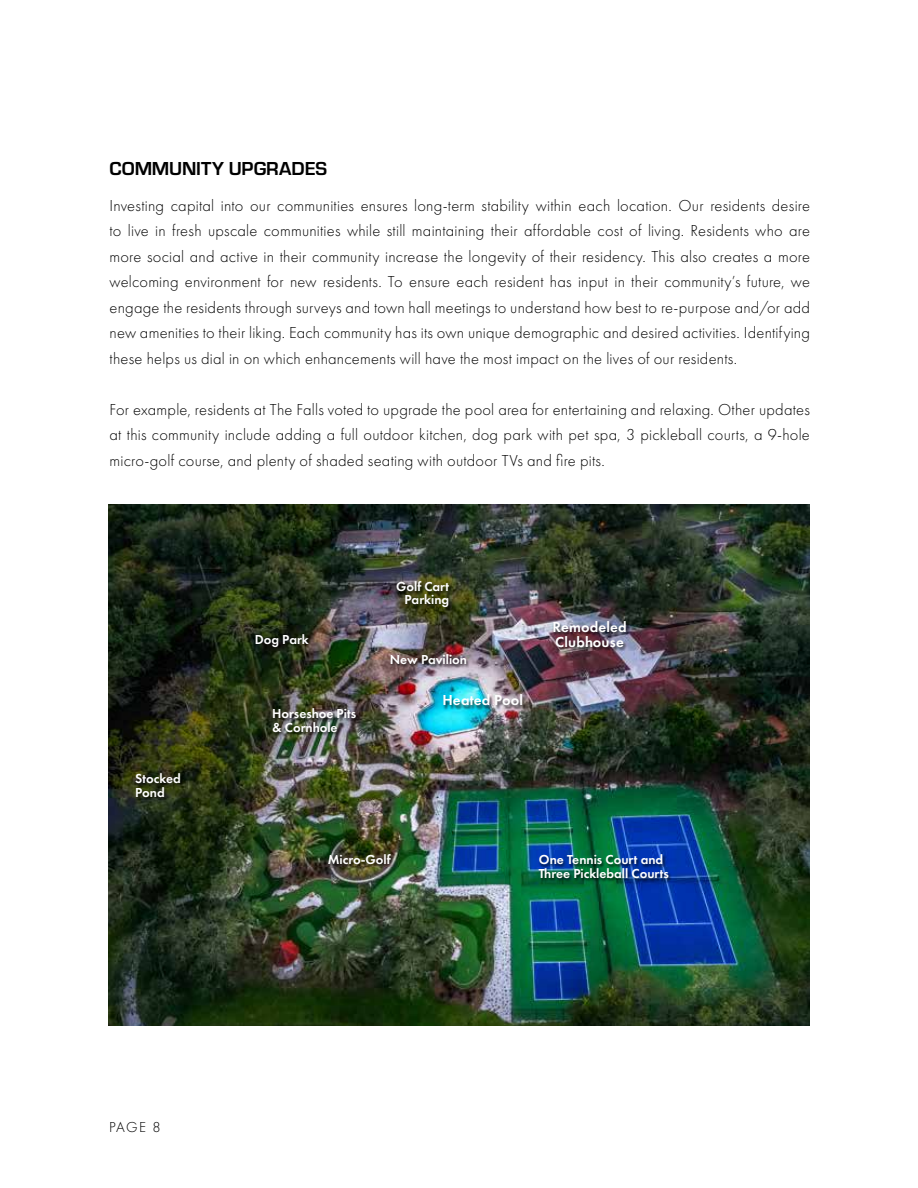
<style>
.page{position:relative;width:918px;height:1188px;background:#fff}
.page>*{position:absolute;margin:0;border:0;box-sizing:border-box;transform-origin:0 0}
.t1{font:700 19.5px "Eurostile";letter-spacing:-.005em;color:#000}
.t2{font:300 16.5px/25.5px "Futura PT";letter-spacing:.015em;color:#000;text-align:justify}
.t3{font:600 15px/15px "Futura PT";letter-spacing:.01em;color:#fff}
.t4{font:300 15px "Futura PT";color:#000}
.t5{font:600 13.5px/13.5px "Futura PT";color:#fff}
</style>
<div class="page">
<img style="left:108px;top:504px;width:702px;height:522px">
<div style="left:396px;top:581px;width:57px;height:32px;background:#000;opacity:.7"></div>
<div style="left:253px;top:632px;width:58px;height:17px;background:#000;opacity:.7"></div>
<div style="left:390px;top:654px;width:80px;height:15px;background:#000;opacity:.7"></div>
<div style="left:328px;top:855px;width:67px;height:14px;background:#000;opacity:.7"></div>
<div style="left:538px;top:855px;width:134px;height:28px;background:#000;opacity:.7"></div>
<div style="left:272px;top:709px;width:88px;height:28px;background:#000;opacity:.7"></div>
<div style="left:135px;top:774px;width:49px;height:28px;background:#000;opacity:.7"></div>
<div style="left:443px;top:695px;width:83px;height:16px;background:#000;opacity:.7"></div>
<div style="left:553px;top:621px;width:77px;height:31px;background:#000;opacity:.7"></div>
<p class="t1" style="left:110px;top:155px;width:219px">COMMUNITY UPGRADES</p>
<p class="t2" style="left:110px;top:193px;width:702px">Investing capital into our communities ensures long-term stability within each location. Our residents desire to live in fresh upscale communities while still maintaining their affordable cost of living. Residents who are more social and active in their community increase the longevity of their residency. This also creates a more welcoming environment for new residents. To ensure each resident has input in their community’s future, we engage the residents through surveys and town hall meetings to understand how best to re-purpose and/or add new amenities to their liking. Each community has its own unique demographic and desired activities. Identifying these helps us dial in on which enhancements will have the most impact on the lives of our residents.</p>
<p class="t2" style="left:110px;top:397px;width:702px">For example, residents at The Falls voted to upgrade the pool area for entertaining and relaxing. Other updates at this community include adding a full outdoor kitchen, dog park with pet spa, 3 pickleball courts, a 9-hole micro-golf course, and plenty of shaded seating with outdoor TVs and fire pits.</p>
<p class="t5" style="left:135px;top:772px;width:47px">Stocked<br>Pond</p>
<p class="t5" style="left:255px;top:632px;width:56px">Dog Park</p>
<p class="t5" style="left:272px;top:707px;width:86px">Horseshoe Pits &amp; Cornhole</p>
<p class="t5" style="left:396px;top:579px;width:55px;text-align:right">Golf Cart<br>Parking</p>
<p class="t5" style="left:390px;top:652px;width:79px">New Pavilion</p>
<p class="t3" style="left:442px;top:693px;width:82px">Heated Pool</p>
<p class="t3" style="left:552px;top:619px;width:76px">Remodeled<br>Clubhouse</p>
<p class="t5" style="left:328px;top:853px;width:64px">Micro-Golf</p>
<p class="t5" style="left:539px;top:853px;width:132px">One Tennis Court and<br>Three Pickleball Courts</p>
<p class="t4" style="left:109px;top:1119px;width:53px">PAGE 8</p>
</div>
